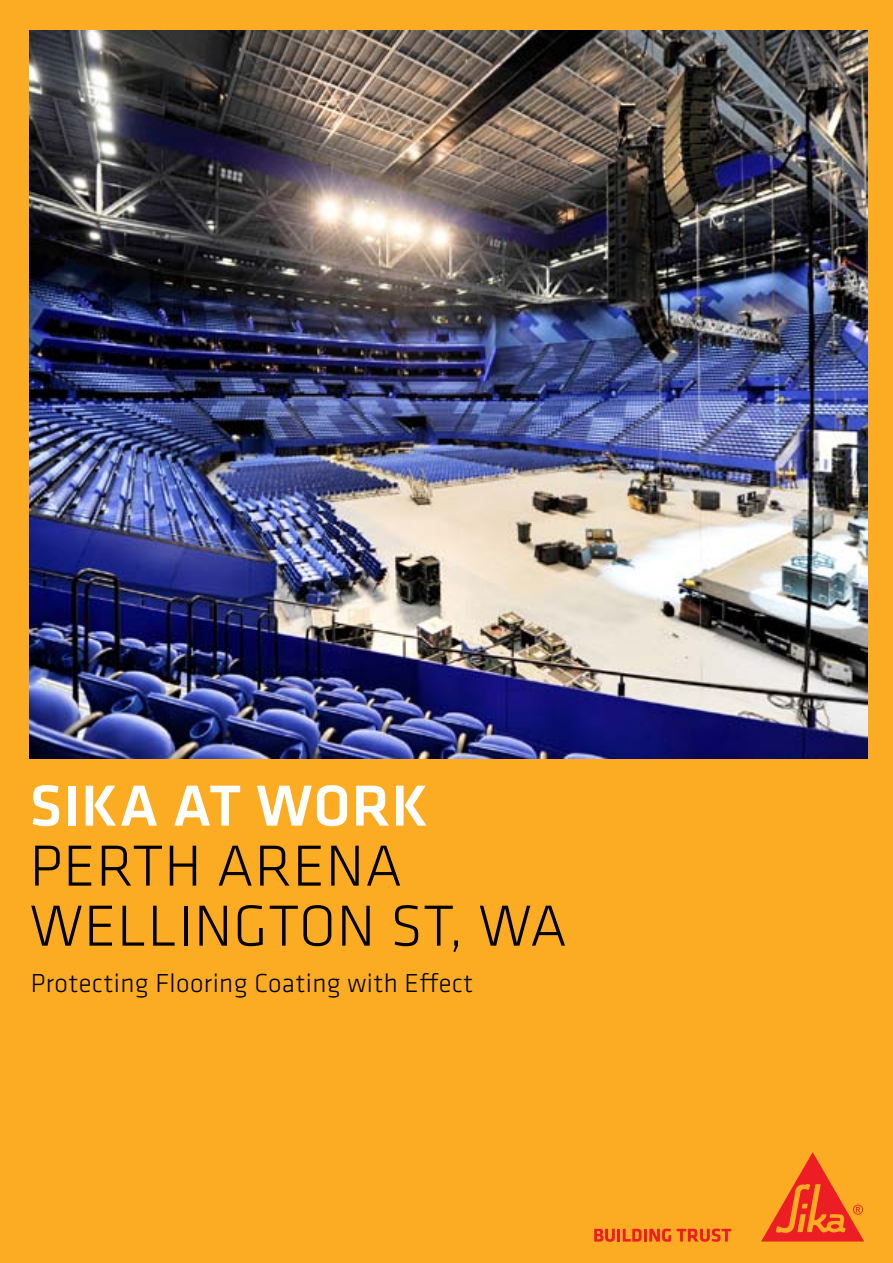
<style>
.page{position:relative;width:893px;height:1263px;background:#fbac23}
.page>*{position:absolute;margin:0;border:0;box-sizing:border-box;transform-origin:0 0}
.t1{font:300 60px/60px "Klavika";letter-spacing:.015em;color:#000}
.t2{font:500 60px "Klavika";letter-spacing:.015em;color:#fff}
.t3{font:300 27px "Klavika";letter-spacing:.015em;color:#000}
</style>
<div class="page">
<svg style="left:594px;top:1228px;width:77px;height:13px"></svg>
<svg style="left:677px;top:1228px;width:54px;height:13px"></svg>
<svg style="left:761px;top:1152px;width:103px;height:89px"></svg>
<img style="left:30px;top:31px;width:837px;height:727px">
<h1 class="t2" style="left:30px;top:765px;width:400px">SIKA AT WORK</h1>
<h1 class="t1" style="left:30px;top:835px;width:539px">perth arena wellington st, wa</h1>
<p class="t3" style="left:31px;top:966px;width:444px">Protecting Flooring Coating with Effect</p>
</div>
